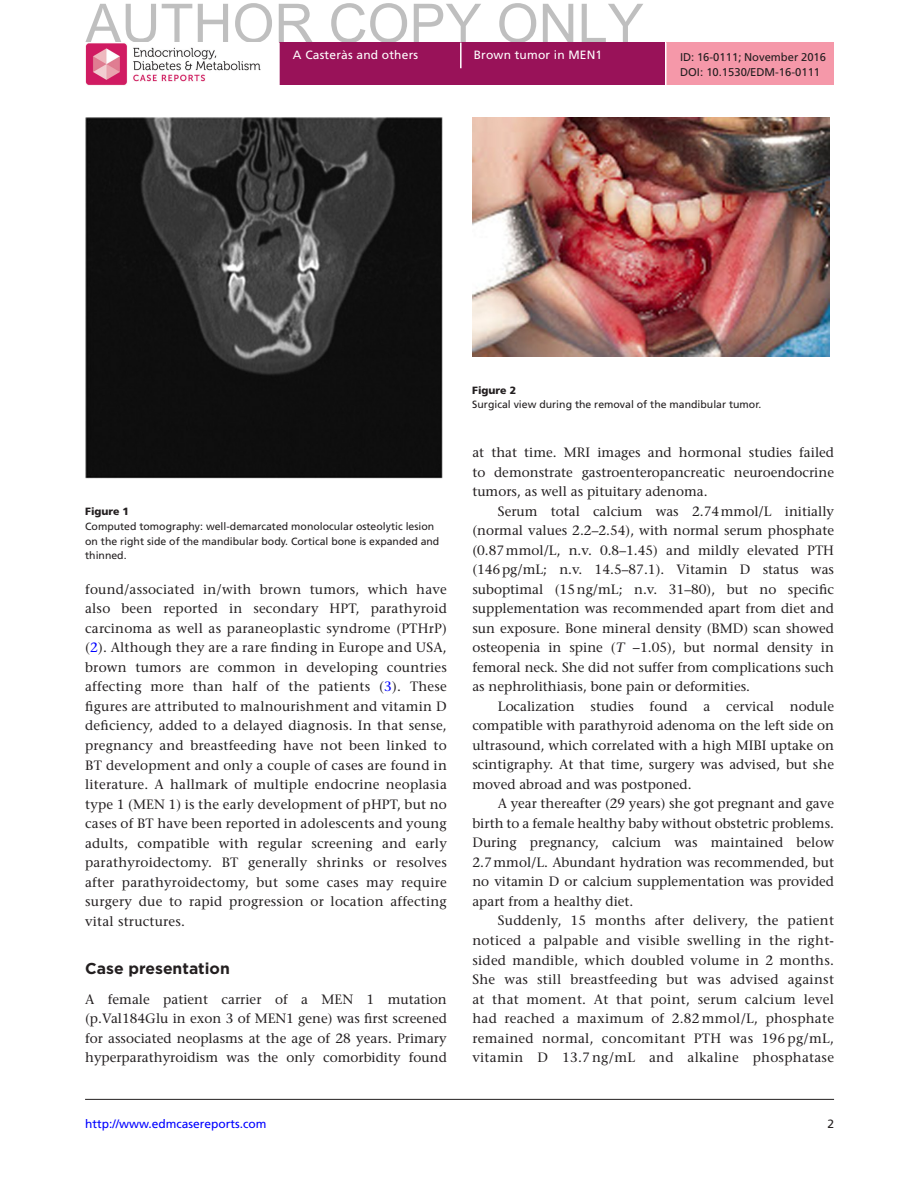
<style>
.page{position:relative;width:919px;height:1187px;background:#fff}
.page>*{position:absolute;margin:0;border:0;box-sizing:border-box;transform-origin:0 0}
.t1{font:54px "Arial";color:#bfbfbf}
.t2{font:700 15.75px "Gotham";color:#231f20}
.TXI{font:500 13.5px/19.5px "Stone Serif Std";color:#231f20;text-align:justify}
.TXT{font:500 13.5px/19.5px "Stone Serif Std";color:#231f20;text-align:justify}
.t3{font:12px "Frutiger LT Std";color:#00f}
.Author_Name{font:12px "Frutiger LT Std";letter-spacing:.015em;color:#fff}
.Chapter_Title{font:12px "Frutiger LT Std";letter-spacing:.015em;color:#fff}
.t4{font:12px "Frutiger LT Std";color:#231f20}
.t5{font:11.25px "Frutiger LT Std";color:#231f20}
.FC{font:10.5px/14.7px "Frutiger LT Std";color:#231f20}
.FC_head{font:900 10.5px "Frutiger LT Std";color:#231f20}
.s1{color:#00f}
.s2{font-style:italic}
</style>
<div class="page">
<div style="left:280px;top:43px;width:385px;height:42px;background:#991259"></div>
<div style="left:666px;top:43px;width:167px;height:42px;background:#f598a9"></div>
<svg style="left:460px;top:43px;width:1px;height:25px"></svg>
<img style="left:85px;top:43px;width:176px;height:42px">
<hr style="left:85px;top:1098px;width:749px;height:1px;background:#231f20">
<img style="left:85px;top:118px;width:357px;height:360px">
<img style="left:472px;top:118px;width:357px;height:238px">
<h1 class="t1" style="left:85px;top:-12px;width:560px">AUTHOR COPY ONLY</h1>
<p class="Author_Name" style="left:293px;top:48px;width:127px">A Casteràs and others</p>
<p class="Chapter_Title" style="left:473px;top:48px;width:130px">Brown tumor in MEN1</p>
<p class="t5" style="left:680px;top:51px;width:147px">ID: 16-0111; November 2016</p>
<p class="t5" style="left:680px;top:65px;width:142px">DOI: 10.1530/EDM-16-0111</p>
<p class="FC_head" style="left:85px;top:505px;width:45px">Figure 1</p>
<p class="FC" style="left:85px;top:519px;width:355px">Computed tomography: well-demarcated monolocular osteolytic lesion on the right side of the mandibular body. Cortical bone is expanded and thinned.</p>
<p class="TXT" style="left:85px;top:579px;width:363px">found/associated in/with brown tumors, which have also been reported in secondary HPT, parathyroid carcinoma as well as paraneoplastic syndrome (PTHrP) (<span class="s1">2</span>). Although they are a rare finding in Europe and USA, brown tumors are common in developing countries affecting more than half of the patients (<span class="s1">3</span>). These figures are attributed to malnourishment and vitamin D deficiency, added to a delayed diagnosis. In that sense, pregnancy and breastfeeding have not been linked to BT development and only a couple of cases are found in literature. A hallmark of multiple endocrine neoplasia type 1 (MEN 1) is the early development of pHPT, but no cases of BT have been reported in adolescents and young adults, compatible with regular screening and early parathyroidectomy. BT generally shrinks or resolves after parathyroidectomy, but some cases may require surgery due to rapid progression or location affecting vital structures.</p>
<h1 class="t2" style="left:85px;top:958px;width:146px">Case presentation</h1>
<p class="TXT" style="left:85px;top:989px;width:363px">A female patient carrier of a MEN 1 mutation (p.Val184Glu in exon 3 of MEN1 gene) was first screened for associated neoplasms at the age of 28 years. Primary hyperparathyroidism was the only comorbidity found</p>
<p class="FC_head" style="left:472px;top:383px;width:45px">Figure 2</p>
<p class="FC" style="left:472px;top:397px;width:291px">Surgical view during the removal of the mandibular tumor.</p>
<p class="TXT" style="left:472px;top:443px;width:363px">at that time. MRI images and hormonal studies failed to demonstrate gastroenteropancreatic neuroendocrine tumors, as well as pituitary adenoma.</p>
<p class="TXI" style="left:472px;top:501px;width:363px;text-indent:26px">Serum total calcium was 2.74mmol/L initially (normal values 2.2–2.54), with normal serum phosphate (0.87mmol/L, n.v. 0.8–1.45) and mildly elevated PTH (146pg/mL; n.v. 14.5–87.1). Vitamin D status was suboptimal (15ng/mL; n.v. 31–80), but no specific supplementation was recommended apart from diet and sun exposure. Bone mineral density (BMD) scan showed osteopenia in spine (<span class="s2">T</span> −1.05), but normal density in femoral neck. She did not suffer from complications such as nephrolithiasis, bone pain or deformities.</p>
<p class="TXI" style="left:472px;top:696px;width:363px;text-indent:26px">Localization studies found a cervical nodule compatible with parathyroid adenoma on the left side on ultrasound, which correlated with a high MIBI uptake on scintigraphy. At that time, surgery was advised, but she moved abroad and was postponed.</p>
<p class="TXI" style="left:472px;top:794px;width:363px;text-indent:26px">A year thereafter (29 years) she got pregnant and gave birth to a female healthy baby without obstetric problems.<br>During pregnancy, calcium was maintained below 2.7mmol/L. Abundant hydration was recommended, but no vitamin D or calcium supplementation was provided apart from a healthy diet.</p>
<p class="TXI" style="left:472px;top:911px;width:363px;text-indent:26px">Suddenly, 15 months after delivery, the patient noticed a palpable and visible swelling in the right&shy;sided mandible, which doubled volume in 2 months.<br>She was still breastfeeding but was advised against at that moment. At that point, serum calcium level had reached a maximum of 2.82 mmol/L, phosphate remained normal, concomitant PTH was 196 pg/mL, vitamin D 13.7ng/mL and alkaline phosphatase</p>
<p class="t3" style="left:85px;top:1116px;width:183px">http://www.edmcasereports.com</p>
<p class="t4" style="left:827px;top:1116px;width:8px">2</p>
</div>
